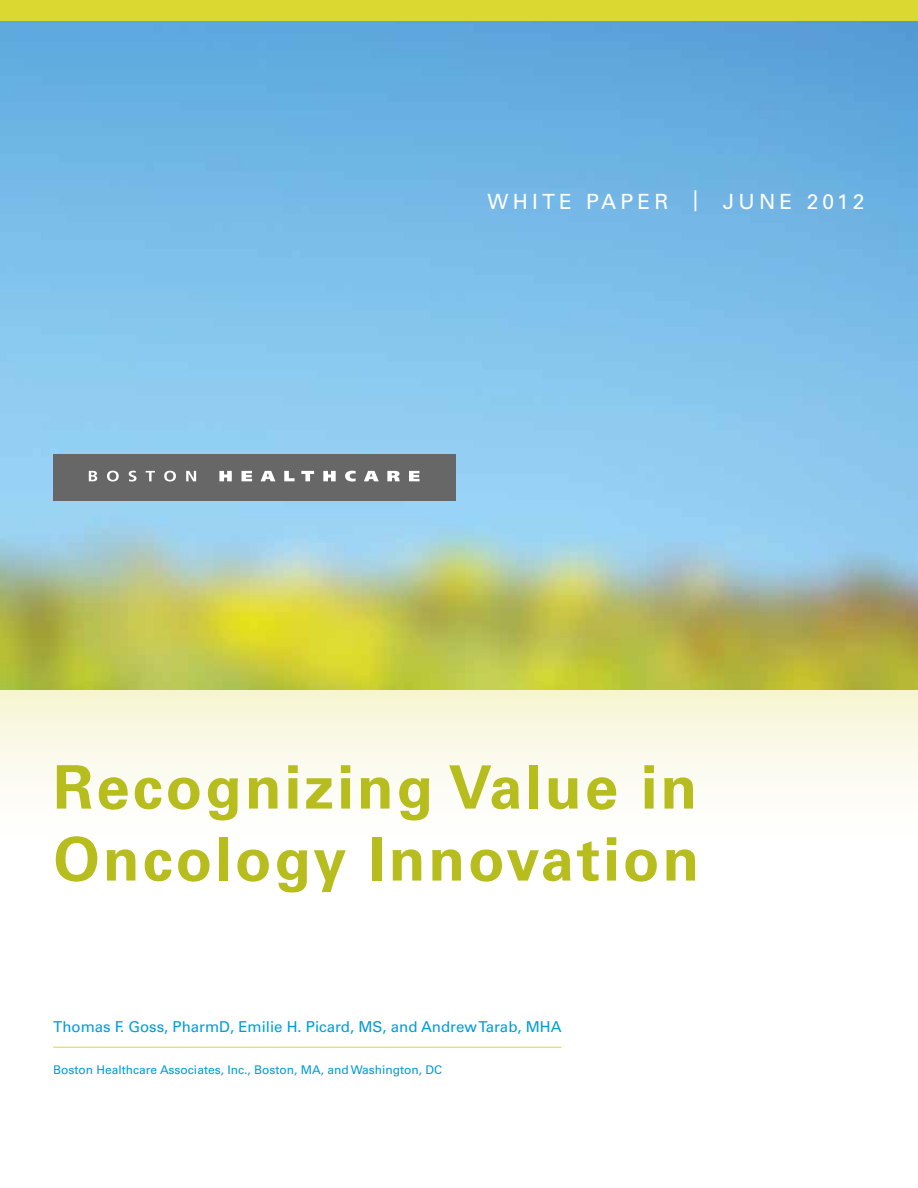
<style>
.page{position:relative;width:918px;height:1188px;background:#fff}
.page>*{position:absolute;margin:0;border:0;box-sizing:border-box;transform-origin:0 0}
.t1{font:700 60px/72px "Univers";letter-spacing:.05em;color:#b6bd1c}
.t2{font:21px "Univers";letter-spacing:.2em;color:#fff}
.t3{font:15px "Univers";color:#009cdc}
.t4{font:12px "Univers";color:#009cdc}
</style>
<div class="page">
<svg style="left:0;top:689px;width:918px;height:97px"></svg>
<img style="left:0;top:21px;width:918px;height:668px">
<hr style="left:53px;top:1047px;width:509px;height:1px;background:#dcd832">
<div style="left:54px;top:454px;width:402px;height:46px;background:#676767"></div>
<svg style="left:89px;top:471px;width:8px;height:10px"></svg>
<svg style="left:107px;top:471px;width:12px;height:11px"></svg>
<svg style="left:129px;top:471px;width:8px;height:11px"></svg>
<svg style="left:146px;top:471px;width:9px;height:10px"></svg>
<svg style="left:164px;top:471px;width:12px;height:11px"></svg>
<svg style="left:186px;top:471px;width:10px;height:10px"></svg>
<svg style="left:219px;top:471px;width:13px;height:10px"></svg>
<svg style="left:242px;top:471px;width:10px;height:10px"></svg>
<svg style="left:261px;top:471px;width:14px;height:10px"></svg>
<svg style="left:284px;top:471px;width:11px;height:10px"></svg>
<svg style="left:301px;top:471px;width:13px;height:10px"></svg>
<svg style="left:323px;top:471px;width:13px;height:10px"></svg>
<svg style="left:345px;top:471px;width:11px;height:11px"></svg>
<svg style="left:364px;top:471px;width:15px;height:10px"></svg>
<svg style="left:387px;top:471px;width:13px;height:10px"></svg>
<svg style="left:409px;top:471px;width:11px;height:10px"></svg>
<div style="left:0;top:0;width:918px;height:21px;background:#dcd832"></div>
<h2 class="t2" style="left:488px;top:189px;width:41px">White</h2>
<h2 class="t2" style="left:586px;top:189px;width:32px">Pape</h2>
<h2 class="t2" style="left:655px;top:189px;width:211px">r | JUNE 2012</h2>
<h1 class="t1" style="left:53px;top:752px;width:647px">Recognizing Value in<br>Oncology Innovation</h1>
<p class="t3" style="left:53px;top:1017px;width:510px">Thomas F. Goss, PharmD, Emilie H. Picard, MS, and Andrew Tarab, MHA</p>
<p class="t4" style="left:53px;top:1062px;width:390px">Boston Healthcare Associates, Inc., Boston, MA, and Washington, DC</p>
</div>
